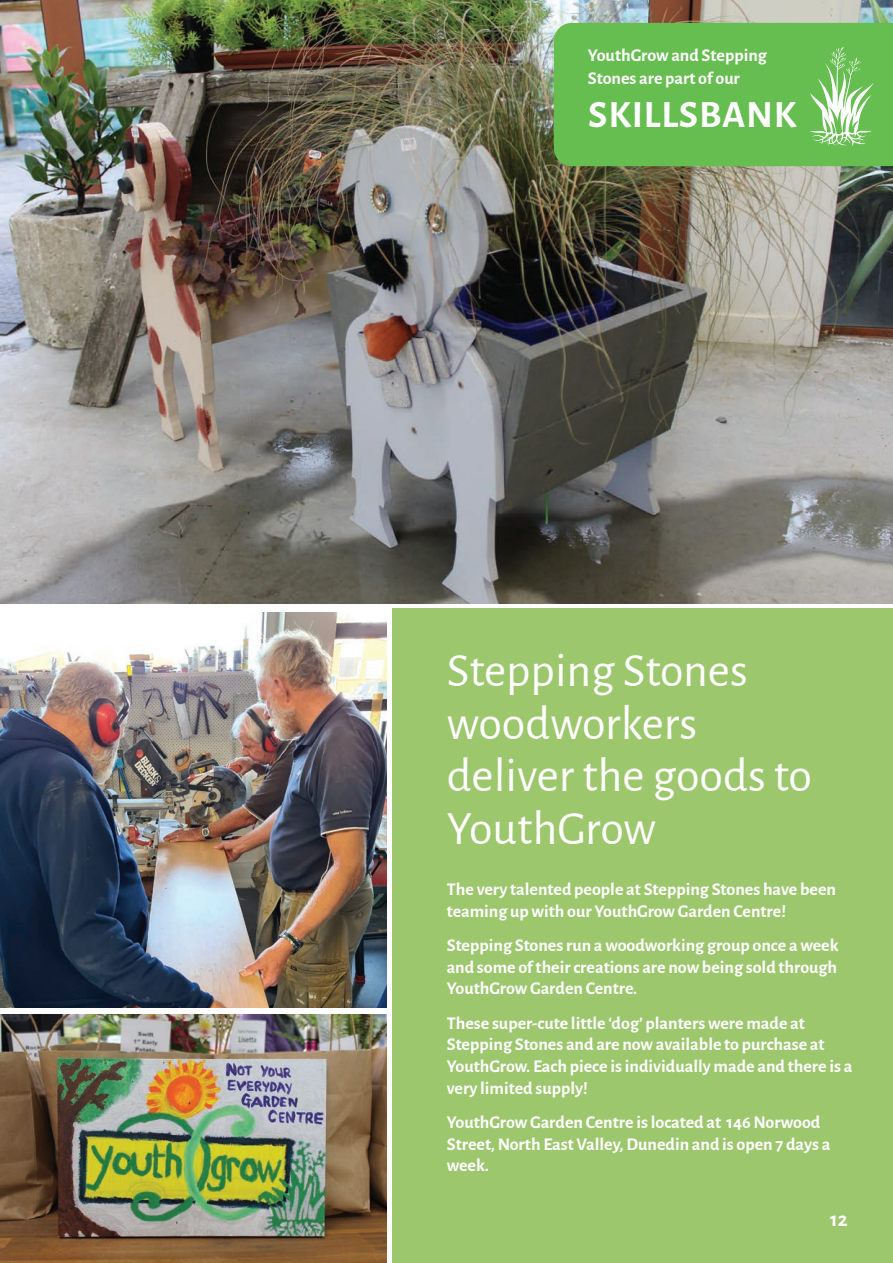
<style>
.page{position:relative;width:893px;height:1263px;background:#fff}
.page>*{position:absolute;margin:0;border:0;box-sizing:border-box;transform-origin:0 0}
.t1{font:48px/52.5px "Alegreya Sans";color:#fff}
.t2{font:700 38.85px "Alegreya Sans";letter-spacing:.02em;color:#fff}
.t3{font:700 21px "Alegreya Sans";color:#fff}
.t4{font:700 18px/21.6px "Alegreya Sans";color:#fff}
</style>
<div class="page">
<img style="left:0;top:0;width:893px;height:604px">
<div style="left:392px;top:608px;width:501px;height:655px;background:#9cc76d"></div>
<img style="left:0;top:613px;width:386px;height:395px">
<div style="left:554px;top:23px;width:339px;height:143px;background:#66bd50"></div>
<svg style="left:810px;top:47px;width:64px;height:100px"></svg>
<img style="left:0;top:1015px;width:386px;height:248px">
<p class="t4" style="left:588px;top:43px;width:180px;line-height:22.6px">YouthGrow and Stepping<br>Stones are part of our</p>
<p class="t2" style="left:588px;top:86px;width:210px">SKILLSBANK</p>
<p class="t1" style="left:447px;top:642px;width:367px">Stepping Stones woodworkers deliver the goods to<br>YouthGrow</p>
<p class="t4" style="left:447px;top:877px;width:391px">The very talented people at Stepping Stones have been teaming up with our YouthGrow Garden Centre!</p>
<p class="t4" style="left:447px;top:933px;width:393px;text-align:justify">Stepping Stones run a woodworking group once a week and some of their creations are now being sold through YouthGrow Garden Centre.</p>
<p class="t4" style="left:447px;top:1011px;width:407px">These super-cute little ‘dog’ planters were made at Stepping Stones and are now available to purchase at YouthGrow. Each piece is individually made and there is a very limited supply!</p>
<p class="t4" style="left:447px;top:1110px;width:385px">YouthGrow Garden Centre is located at 146 Norwood<br>Street, North East Valley, Dunedin and is open 7 days a week.</p>
<p class="t3" style="left:830px;top:1204px;width:19px">12</p>
</div>
